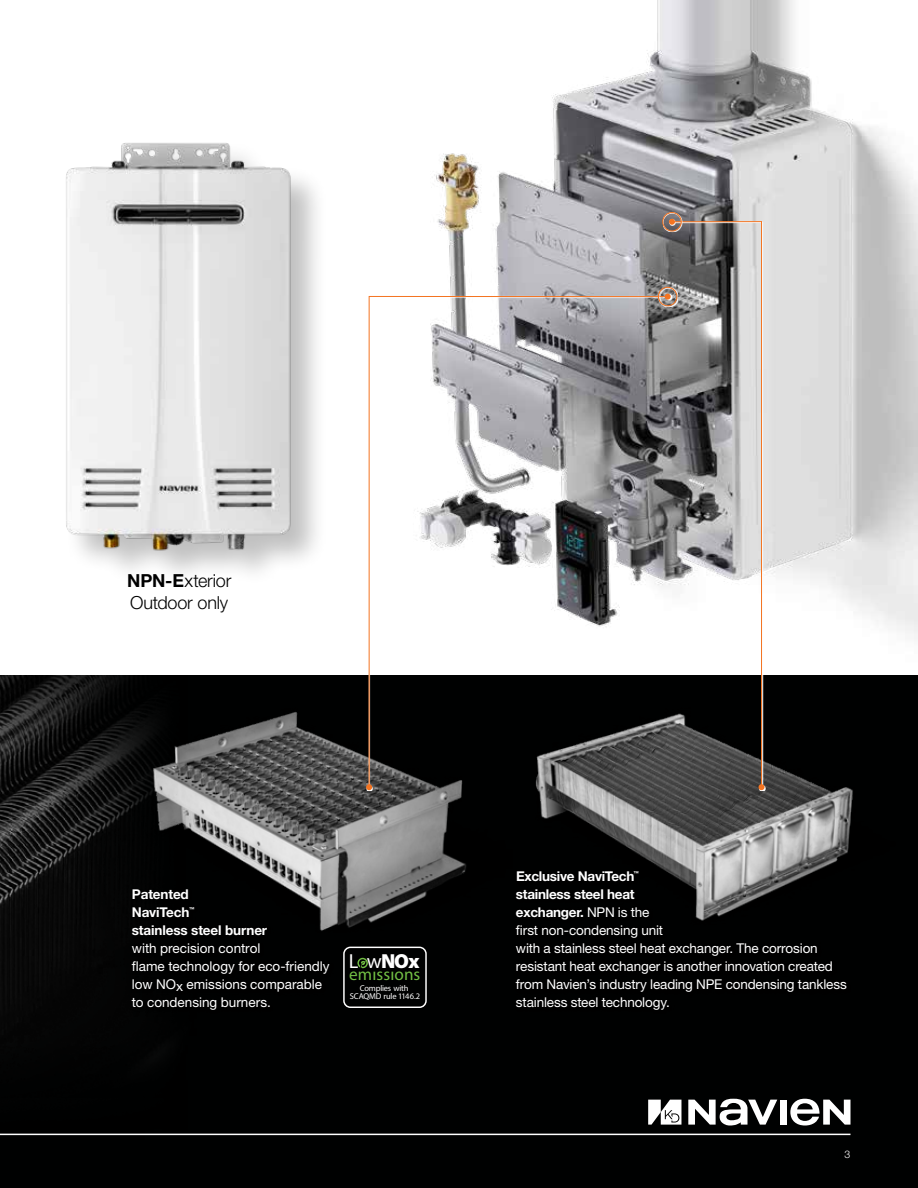
<style>
.page{position:relative;width:918px;height:1188px;background:#fff}
.page>*{position:absolute;margin:0;border:0;box-sizing:border-box;transform-origin:0 0}
.t1{font:900 20.4px "Myriad Pro";color:#fff}
.t2{font:300 18px/22.5px "Helvetica Neue LT Pro";letter-spacing:-.01em;color:#000}
.t3{font:17.25px "Myriad Pro";letter-spacing:.005em;color:#72bf44}
.t4{font:13.5px/18px "Helvetica Neue LT Pro";letter-spacing:-.01em;color:#fff}
.t5{font:700 13.5px/18px "Helvetica Neue LT Pro";letter-spacing:-.01em;color:#fff}
.t6{font:300 10.5px "Helvetica Neue LT Pro";color:#fff}
.t7{font:8.4px/8.6px "Myriad Pro";letter-spacing:-.02em;color:#fff;text-align:center}
.t8{font:700 5.4px "Helvetica Neue LT Pro";color:#fff}
.s1{font-weight:700}
.s2{font-weight:400}
</style>
<div class="page">
<div style="left:0;top:675px;width:918px;height:513px;background:#000101"></div>
<img style="left:0;top:675px;width:197px;height:461px">
<hr style="left:0;top:1134px;width:850px;height:1px;background:#fff">
<svg style="left:648px;top:1100px;width:33px;height:25px"></svg>
<div style="left:780px;top:1100px;width:7px;height:25px;background:#fff"></div>
<svg style="left:688px;top:1099px;width:89px;height:27px"></svg>
<svg style="left:790px;top:1099px;width:60px;height:27px"></svg>
<img style="left:66px;top:143px;width:251px;height:431px">
<img style="left:434px;top:0;width:484px;height:639px">
<img style="left:108px;top:675px;width:358px;height:277px">
<img style="left:538px;top:762px;width:315px;height:108px">
<svg style="left:368px;top:296px;width:295px;height:492px"></svg>
<svg style="left:366px;top:784px;width:6px;height:6px"></svg>
<svg style="left:659px;top:288px;width:4px;height:19px"></svg>
<div style="left:658px;top:287px;width:19px;height:19px;border:1px solid #f47421;border-radius:50%"></div>
<svg style="left:663px;top:213px;width:102px;height:578px"></svg>
<svg style="left:670px;top:219px;width:95px;height:572px"></svg>
<svg style="left:671px;top:221px;width:91px;height:567px"></svg>
<svg style="left:759px;top:784px;width:6px;height:6px"></svg>
<svg style="left:663px;top:213px;width:19px;height:19px"></svg>
<div style="left:662px;top:212px;width:20px;height:19px;border:1px solid #f47421;border-radius:50%"></div>
<div style="left:131px;top:889px;width:203px;height:125px;background:#000"></div>
<div style="left:343px;top:947px;width:84px;height:61px;border:1px solid #fff;border-radius:7px"></div>
<svg style="left:357px;top:958px;width:11px;height:10px"></svg>
<h2 class="t2" style="left:127px;top:569px;width:106px"><span class="s1">NPN-E</span>xterior<br>Outdoor only</h2>
<p class="t5" style="left:132px;top:885px;width:59px">Patented<br>NaviTech</p>
<p class="t8" style="left:189px;top:906px;width:7px">™</p>
<p class="t5" style="left:132px;top:921px;width:137px">stainless steel burner</p>
<p class="t4" style="left:132px;top:939px;width:199px">with precision control<br>flame technology for eco-friendly low NOx emissions comparable to condensing burners.</p>
<h1 class="t1" style="left:349px;top:947px;width:72px"><span class="s2">L w</span>NOx</h1>
<p class="t3" style="left:349px;top:963px;width:73px">emıssıons</p>
<p class="t7" style="left:350px;top:983px;width:72px">Complies with<br>SCAQMD rule 1146.2</p>
<p class="t5" style="left:516px;top:867px;width:120px">Exclusive NaviTech</p>
<p class="t8" style="left:634px;top:870px;width:7px">™</p>
<p class="t4" style="left:516px;top:885px;width:332px"><span class="s1">stainless steel heat<br>exchanger.</span> NPN is the<br>first non-condensing unit<br>with a stainless steel heat exchanger. The corrosion resistant heat exchanger is another innovation created from Navien’s industry leading NPE condensing tankless stainless steel technology.</p>
<p class="t6" style="left:845px;top:1148px;width:7px">3</p>
</div>
